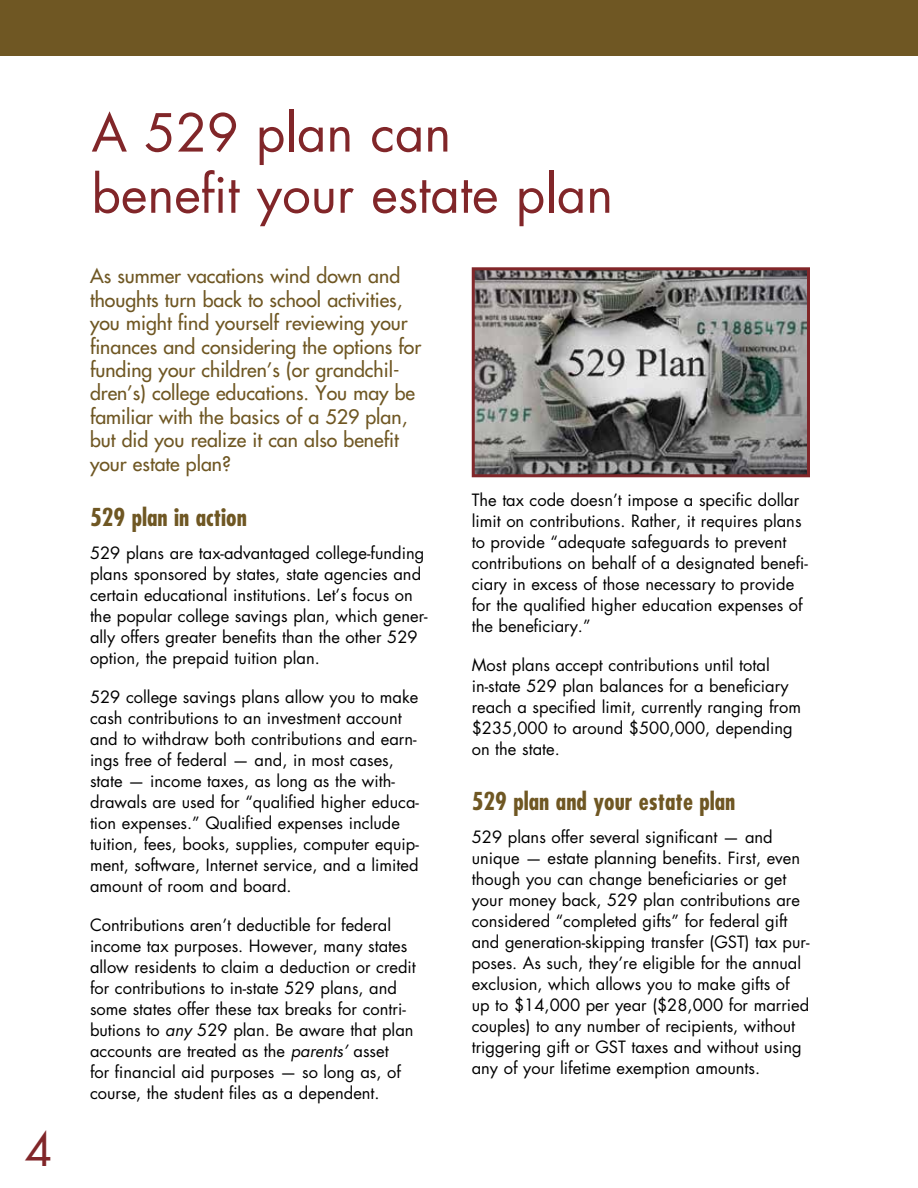
<style>
.page{position:relative;width:918px;height:1188px;background:#fff}
.page>*{position:absolute;margin:0;border:0;box-sizing:border-box;transform-origin:0 0}
.t1{font:51px/61.2px "Futura Std";color:#812629}
.t2{font:45px "Futura Std";color:#812629}
.t3{font:700 condensed 24px "Futura Std";color:#6f5723}
.t4{font:500 19.5px/23.4px "Futura Std";color:#6f5723}
.t5{font:16.5px/21px "Futura Std";color:#000}
.s1{font-style:italic}
</style>
<div class="page">
<div style="left:0;top:0;width:918px;height:55px;background:#6f5723"></div>
<img style="left:476px;top:271px;width:330px;height:202px">
<div style="left:472px;top:267px;width:338px;height:210px;border:3px solid #812629"></div>
<h2 class="t2" style="left:25px;top:1120px;width:29px">4</h2>
<h1 class="t1" style="left:92px;top:103px;width:523px">A 529 plan can<br>benefit your estate plan</h1>
<p class="t4" style="left:90px;top:265px;width:333px">As summer vacations wind down and thoughts turn back to school activities, you might find yourself reviewing your finances and considering the options for funding your children’s (or grandchil&shy;dren’s) college educations. You may be familiar with the basics of a 529 plan, but did you realize it can also benefit your estate plan?</p>
<h3 class="t3" style="left:90px;top:502px;width:158px">529 plan in action</h3>
<p class="t5" style="left:90px;top:543px;width:339px">529 plans are tax-advantaged college-funding plans sponsored by states, state agencies and certain educational institutions. Let’s focus on the popular college savings plan, which gener&shy;ally offers greater benefits than the other 529 option, the prepaid tuition plan.</p>
<p class="t5" style="left:90px;top:687px;width:331px">529 college savings plans allow you to make cash contributions to an investment account and to withdraw both contributions and earn&shy;ings free of federal — and, in most cases, state — income taxes, as long as the with&shy;drawals are used for “qualified higher educa&shy;tion expenses.” Qualified expenses include tuition, fees, books, supplies, computer equip&shy;ment, software, Internet service, and a limited amount of room and board.</p>
<p class="t5" style="left:90px;top:915px;width:327px">Contributions aren’t deductible for federal income tax purposes. H owever, many states allow residents to claim a deduction or credit for contributions to in-state 529 plans, and some states offer these tax breaks for contri&shy;butions to <span class="s1">any</span> 529 plan. Be aware that plan accounts are treated as the <span class="s1">parents’</span> asset<br>for financial aid purposes — so long as, of course, the student files as a dependent.</p>
<p class="t5" style="left:472px;top:490px;width:338px">The tax code doesn’t impose a specific dollar limit on contributions. Rather, it requires plans to provide “adequate safeguards to prevent contributions on behalf of a designated benefi&shy;ciary in excess of those necessary to provide for the qualified higher education expenses of the beneficiary.”</p>
<p class="t5" style="left:472px;top:655px;width:331px">Most plans accept contributions until total in-state 529 plan balances for a beneficiary reach a specified limit, currently ranging from $235,000 to around $500,000, depending on the state.</p>
<h3 class="t3" style="left:472px;top:787px;width:265px">529 plan and your estate plan</h3>
<p class="t5" style="left:472px;top:827px;width:339px">529 plans offer several significant — and unique — estate planning benefits. First, even though you can change beneficiaries or get your money back, 529 plan contributions are considered “completed gifts” for federal gift and generation-skipping transfer (GST) tax pur&shy;poses. As such, they’re eligible for the annual exclusion, which allows you to make gifts of up to $14,000 per year ($28,000 for married couples) to any number of recipients, without triggering gift or GST taxes and without using any of your lifetime exemption amounts.</p>
</div>
